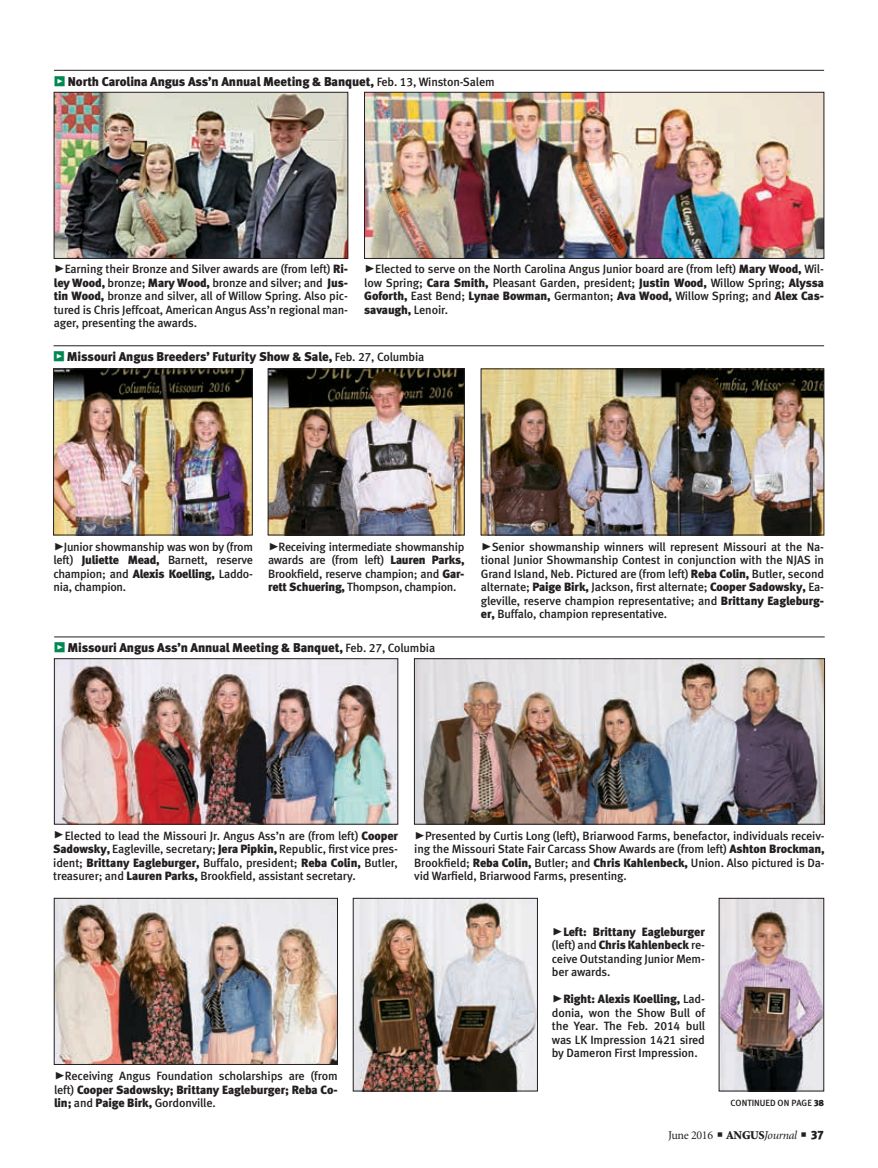
<style>
.page{position:relative;width:878px;height:1168px;background:#fff}
.page>*{position:absolute;margin:0;border:0;box-sizing:border-box;transform-origin:0 0}
.cutlines{font:12.75px "Meta Black LF";letter-spacing:-.01em;color:#231f20}
.cutlines-2{font:12px/13.5px "Meta Medium LF";letter-spacing:-.015em;color:#231f20;text-align:justify}
.t1{font:12px "Minion";letter-spacing:-.025em;color:#231f20}
.t2{font:9px "Meta Medium LF";color:#231f20}
.s1{font-family:"Meta Black Caps Expert";font-size:13.5px;color:#008852}
.s2{font-family:"Meta Medium LF";font-size:12px}
.s3{font-family:"Meta Black Caps Expert";font-size:21px}
.s4{font-family:"Meta Black LF"}
.s5{font-weight:900}
.s6{font-style:italic}
</style>
<div class="page">
<img style="left:56px;top:94px;width:290px;height:163px">
<div style="left:54px;top:92px;width:294px;height:167px;border:1px solid #231f20"></div>
<img style="left:55px;top:371px;width:195px;height:162px">
<div style="left:53px;top:369px;width:199px;height:166px;border:1px solid #231f20"></div>
<img style="left:56px;top:900px;width:280px;height:162px">
<div style="left:54px;top:898px;width:284px;height:166px;border:1px solid #231f20"></div>
<img style="left:56px;top:660px;width:340px;height:162px">
<div style="left:54px;top:658px;width:344px;height:166px;border:1px solid #231f20"></div>
<img style="left:270px;top:371px;width:192px;height:162px">
<div style="left:268px;top:369px;width:196px;height:166px;border:1px solid #231f20"></div>
<img style="left:720px;top:900px;width:102px;height:189px">
<div style="left:718px;top:898px;width:106px;height:193px;border:1px solid #231f20"></div>
<img style="left:366px;top:94px;width:456px;height:163px">
<div style="left:364px;top:92px;width:460px;height:167px;border:1px solid #231f20"></div>
<hr style="left:54px;top:70px;width:770px;height:1px;background:#231f20">
<hr style="left:54px;top:345px;width:770px;height:1px;background:#231f20">
<img style="left:483px;top:371px;width:339px;height:162px">
<div style="left:481px;top:369px;width:343px;height:166px;border:1px solid #231f20"></div>
<img style="left:416px;top:660px;width:406px;height:162px">
<div style="left:414px;top:658px;width:410px;height:166px;border:1px solid #231f20"></div>
<img style="left:355px;top:900px;width:180px;height:189px">
<div style="left:353px;top:898px;width:184px;height:193px;border:1px solid #231f20"></div>
<hr style="left:54px;top:637px;width:770px;height:1px;background:#231f20">
<p class="cutlines" style="left:54px;top:73px;width:442px"><span class="s1">Z</span> North Carolina Angus Ass’n Annual Meeting &amp; Banquet, <span class="s2">Feb. 13, Winston-Salem</span></p>
<p class="cutlines-2" style="left:54px;top:262px;width:296px"><span class="s3">@</span>Earning their Bronze and Silver awards are (from left) <span class="s4">Ri&shy;ley Wood,</span> bronze; <span class="s4">Mary Wood,</span> bronze and silver; and <span class="s4">Jus&shy;tin Wood,</span> bronze and silver, all of Willow Spring. Also pic&shy;tured is Chris Jeffcoat, American Angus Ass’n regional man&shy;ager, presenting the awards.</p>
<p class="cutlines-2" style="left:364px;top:262px;width:461px"><span class="s3">@</span>Elected to serve on the North Carolina Angus Junior board are (from left) <span class="s4">Mary Wood,</span> Wil&shy;low Spring; <span class="s4">Cara Smith,</span> Pleasant Garden, president; <span class="s4">Justin Wood,</span> Willow Spring; <span class="s4">Alyssa Goforth,</span> East Bend; <span class="s4">Lynae Bowman,</span> Germanton; <span class="s4">Ava Wood,</span> Willow Spring; and <span class="s4">Alex Cas&shy;savaugh,</span> Lenoir.</p>
<p class="cutlines" style="left:54px;top:349px;width:372px"><span class="s1">Z</span> Missouri Angus Breeders’ Futurity Show &amp; Sale, <span class="s2">Feb. 27, Columbia</span></p>
<p class="cutlines-2" style="left:54px;top:540px;width:201px"><span class="s3">@</span>Junior showmanship was won by (from left) <span class="s4">Juliette Mead,</span> Barnett, reserve champion; and <span class="s4">Alexis Koelling,</span> Laddo&shy;nia, champion.</p>
<p class="cutlines-2" style="left:268px;top:540px;width:198px"><span class="s3">@</span>Receiving intermediate showmanship awards are (from left) <span class="s4">Lauren Parks, </span>Brookfield, reserve champion; and <span class="s4">Gar&shy;rett Schuering,</span> Thompson, champion.</p>
<p class="cutlines" style="left:54px;top:640px;width:382px"><span class="s1">Z</span> Missouri Angus Ass’n Annual Meeting &amp; Banquet, <span class="s2">Feb. 27, Columbia</span></p>
<p class="cutlines-2" style="left:481px;top:540px;width:345px"><span class="s3">@</span>Senior showmanship winners will represent Missouri at the Na&shy;tional Junior Showmanship Contest in conjunction with the NJAS in Grand Island, Neb. Pictured are (from left) <span class="s4">Reba Colin,</span> Butler, second alternate; <span class="s4">Paige Birk,</span> Jackson, first alternate; <span class="s4">Cooper Sadowsky,</span> Ea&shy;gleville, reserve champion representative; and <span class="s4">Brittany Eagleburg&shy;er,</span> Buffalo, champion representative.</p>
<p class="cutlines-2" style="left:53px;top:829px;width:346px"><span class="s3">@</span>Elected to lead the Missouri Jr. Angus Ass’n are (from left) <span class="s4">Cooper Sadowsky,</span> Eagleville, secretary; <span class="s4">Jera Pipkin,</span> Republic, first vice pres&shy;ident; <span class="s4">Brittany Eagleburger,</span> Buffalo, president; <span class="s4">Reba Colin,</span> Butler, treasurer; and <span class="s4">Lauren Parks,</span> Brookfield, assistant secretary.</p>
<p class="cutlines-2" style="left:414px;top:829px;width:412px"><span class="s3">@</span>Presented by Curtis Long (left), Briarwood Farms, benefactor, individuals receiv&shy;ing the Missouri State Fair Carcass Show Awards are (from left) <span class="s4">Ashton Brockman, </span>Brookfield; <span class="s4">Reba Colin,</span> Butler; and <span class="s4">Chris Kahlenbeck,</span> Union. Also pictured is Da&shy;vid Warfield, Briarwood Farms, presenting.</p>
<p class="cutlines-2" style="left:54px;top:1069px;width:285px"><span class="s3">@</span>Receiving Angus Foundation scholarships are (from left) <span class="s4">Cooper Sadowsky; Brittany Eagleburger; Reba Co&shy;lin;</span> and <span class="s4">Paige Birk,</span> Gordonville.</p>
<p class="cutlines-2" style="left:552px;top:925px;width:155px"><span class="s3">@</span><span class="s4">Left: Brittany Eagleburger </span>(left) and <span class="s4">Chris Kahlenbeck</span> re&shy;ceive Outstanding Junior Mem&shy;ber awards.</p>
<p class="cutlines-2" style="left:552px;top:992px;width:155px;text-align:left"><span class="s3">@</span><span class="s4">Right: Alexis Koelling,</span> Lad-- donia, won the Show Bull of the Year. The Feb. 2014 bull was LK Impression 1421 sired by Dameron First Impression.</p>
<p class="t2" style="left:730px;top:1097px;width:95px">CONTINUED ON PAGE <span class="s4">38</span></p>
<p class="t1" style="left:668px;top:1129px;width:157px">June 2016 ■ <span class="s5">ANGUS</span><span class="s6">Journal</span> ■ <span class="s4">37</span></p>
</div>
